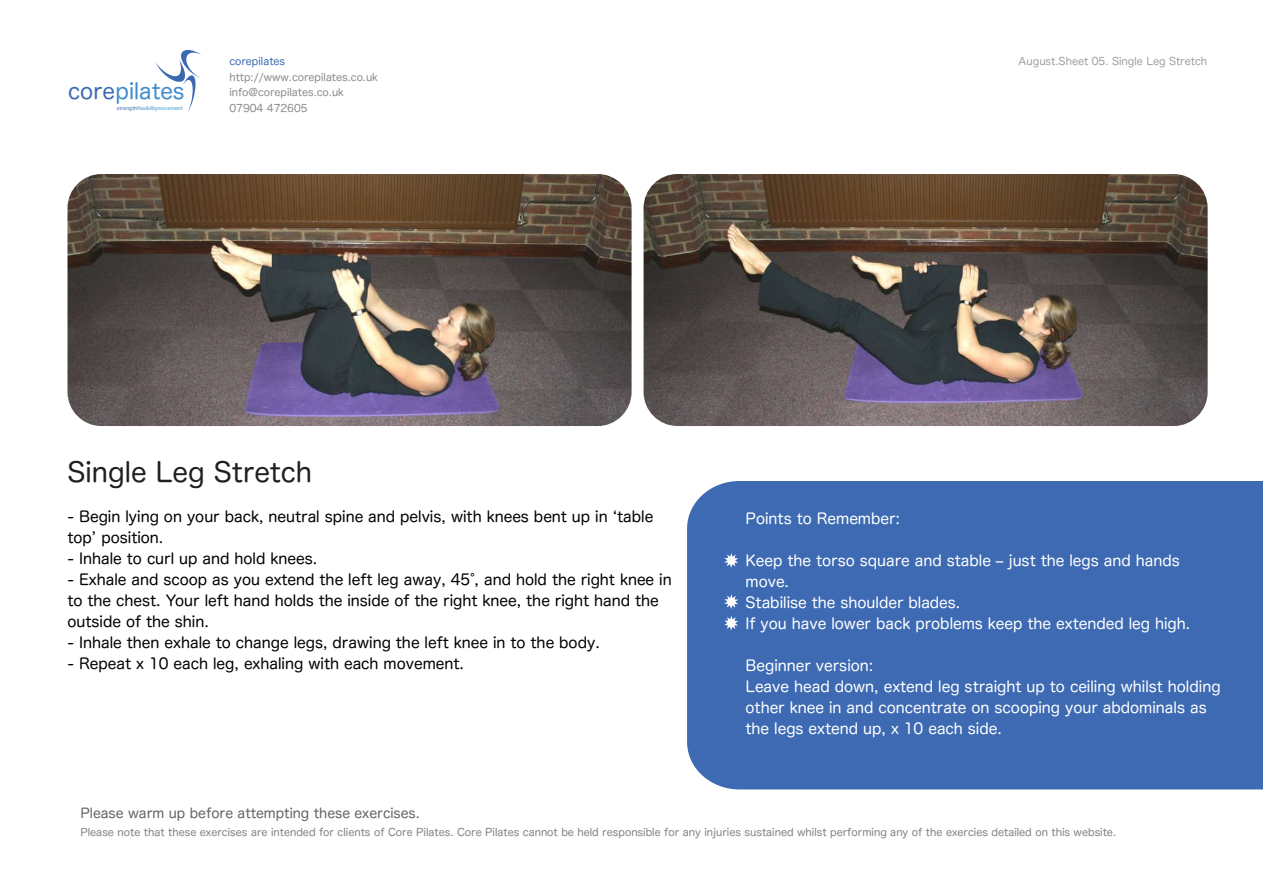
<style>
.page{position:relative;width:1263px;height:893px;background:#fff}
.page>*{position:absolute;margin:0;border:0;box-sizing:border-box;transform-origin:0 0}
.t1{font:27px "Hira Maru Pro W4";color:#231f20}
.t2{font:21.75px "Hira Maru Pro W4";color:#3f8ccb}
.t3{font:15px/21px "Hira Maru Pro W4";color:#000}
.t4{font:15px/21px "Hira Maru Pro W4";color:#fff}
.t5{font:13.5px "Hira Maru Pro W4";color:#626366}
.t6{font:10.5px "Hira Maru Pro W4";color:#808183}
.t7{font:10.5px/15.6px "Hira Maru Pro W4";color:#8c8b8c}
.t8{font:10.5px "Hira Maru Pro W4";color:#9c9ea0}
.t9{font:10.5px "Hira Maru Pro W4";color:#3c6ab2}
.t10{font:4.95px "Hira Maru Pro W4";color:#3f8ccb}
.s1{color:#3c6ab2}
.s2{color:#2e98d4}
</style>
<div class="page">
<div style="left:687px;top:481px;width:576px;height:308px;background:#3d6ab2"></div>
<svg style="left:155px;top:49px;width:46px;height:64px"></svg>
<svg style="left:724px;top:553px;width:14px;height:15px"></svg>
<svg style="left:724px;top:594px;width:14px;height:15px"></svg>
<svg style="left:724px;top:616px;width:14px;height:14px"></svg>
<img style="left:68px;top:174px;width:564px;height:252px;border-radius:34px">
<img style="left:644px;top:174px;width:564px;height:252px;border-radius:34px">
<h2 class="t2" style="left:68px;top:72px;width:118px"><span class="s1">core</span>pilates</h2>
<p class="t10" style="left:117px;top:104px;width:67px"><span class="s1">strength</span>flexibility<span class="s2">movement</span></p>
<p class="t9" style="left:229px;top:52px;width:57px">corepilates</p>
<p class="t7" style="left:229px;top:68px;width:150px">http://www.corepilates.co.uk info@corepilates.co.uk<br>07904 472605</p>
<p class="t8" style="left:1018px;top:51px;width:190px">August.Sheet 05. Single Leg Stretch</p>
<h1 class="t1" style="left:68px;top:448px;width:246px">Single Leg Stretch</h1>
<p class="t3" style="left:68px;top:505px;width:587px">- Begin lying on your back, neutral spine and pelvis, with knees bent up in ʻtable topʼ position.</p>
<p class="t3" style="left:68px;top:547px;width:251px">- Inhale to curl up and hold knees.</p>
<p class="t3" style="left:68px;top:568px;width:606px">- Exhale and scoop as you extend the left leg away, 45°, and hold the right knee in to the chest. Your left hand holds the inside of the right knee, the right hand the outside of the shin.</p>
<p class="t3" style="left:68px;top:631px;width:534px">- Inhale then exhale to change legs, drawing the left knee in to the body.</p>
<p class="t3" style="left:68px;top:652px;width:398px">- Repeat x 10 each leg, exhaling with each movement.</p>
<p class="t4" style="left:746px;top:507px;width:156px">Points to Remember:</p>
<p class="t4" style="left:746px;top:549px;width:446px">Keep the torso square and stable ‒ just the legs and hands move.<br>Stabilise the shoulder blades.<br>If you have lower back problems keep the extended leg high.</p>
<p class="t4" style="left:746px;top:654px;width:476px">Beginner version:<br>Leave head down, extend leg straight up to ceiling whilst holding other knee in and concentrate on scooping your abdominals as the legs extend up, x 10 each side.</p>
<p class="t5" style="left:80px;top:801px;width:341px">Please warm up before attempting these exercises.</p>
<p class="t6" style="left:80px;top:823px;width:1037px">Please note that these exercises are intended for clients of Core Pilates. Core Pilates cannot be held responsible for any injuries sustained whilst performing any of the exercies detailed on this website.</p>
</div>
